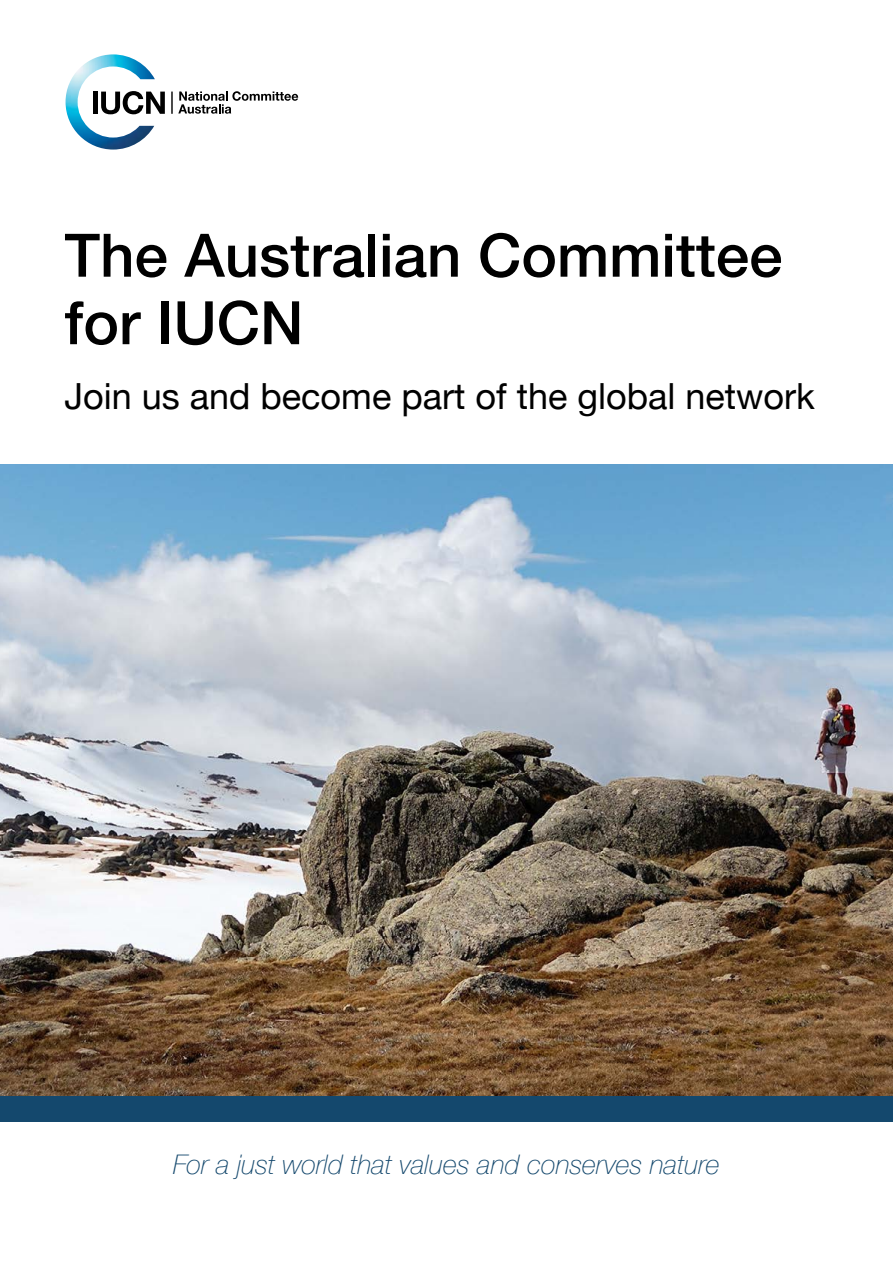
<style>
.page{position:relative;width:893px;height:1263px;background:#fff}
.page>*{position:absolute;margin:0;border:0;box-sizing:border-box;transform-origin:0 0}
.t1{font:500 60px/67.5px "Helvetica Neue LT Std";color:#000}
.t2{font:36px "Helvetica Neue";color:#000}
.t3{font:italic 100 27px "Helvetica Neue";color:#14486d}
</style>
<div class="page">
<hr style="left:171px;top:92px;width:2px;height:22px;background:#000">
<img style="left:66px;top:54px;width:89px;height:96px">
<div style="left:93px;top:92px;width:5px;height:22px;background:#000"></div>
<svg style="left:101px;top:91px;width:64px;height:23px"></svg>
<svg style="left:178px;top:91px;width:120px;height:23px"></svg>
<img style="left:0;top:464px;width:893px;height:632px">
<div style="left:0;top:1096px;width:893px;height:25px;background:#14486d"></div>
<p class="t1" style="left:64px;top:221px;width:719px">The Australian Committee for IUCN</p>
<p class="t2" style="left:64px;top:370px;width:752px">Join us and become part of the global network</p>
<p class="t3" style="left:173px;top:1144px;width:548px">For a just world that values and conserves nature</p>
</div>
